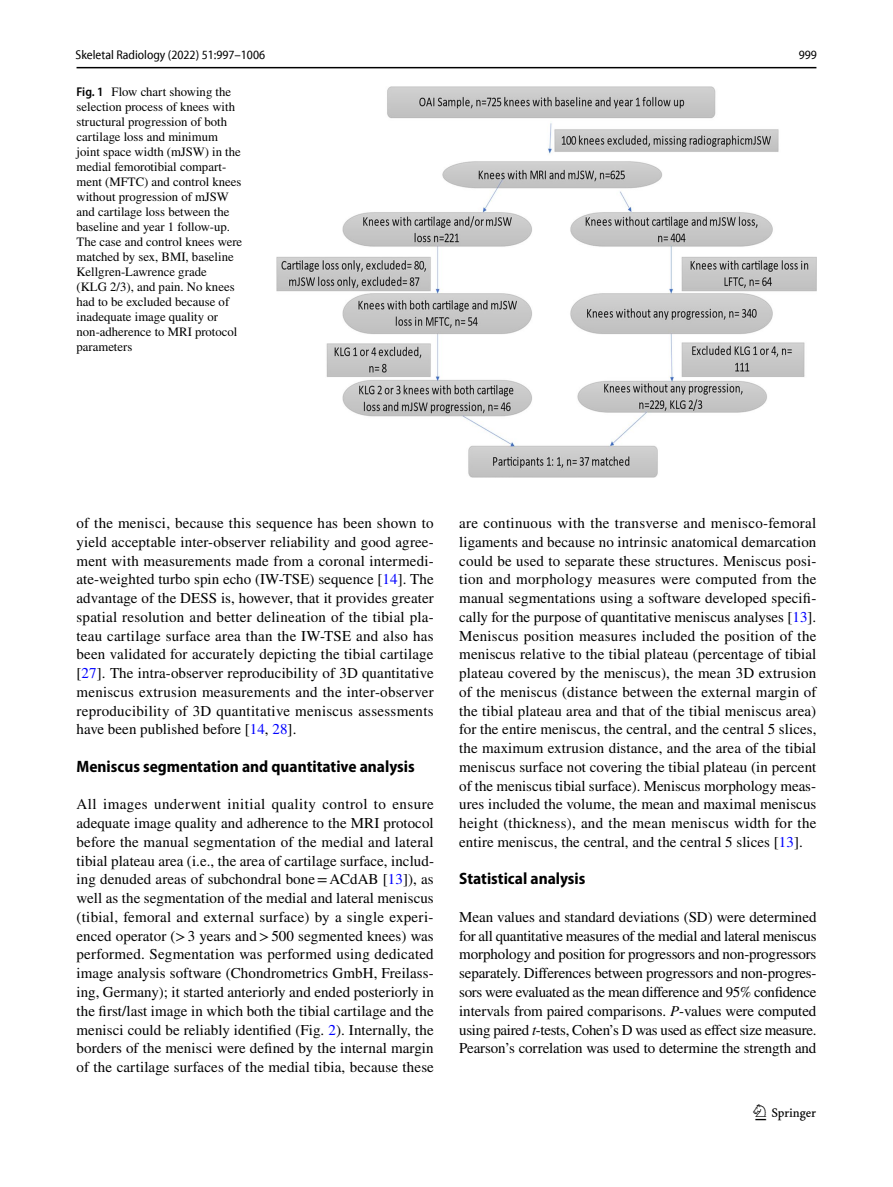
<style>
.page{position:relative;width:893px;height:1187px;background:#fff}
.page>*{position:absolute;margin:0;border:0;box-sizing:border-box;transform-origin:0 0}
.t1{font:22.5px "Springnew Regular 3";color:#000}
.t2{font:700 semi-condensed 16.5px "Myriad Pro";color:#000}
.t3{font:15px/18.8px "STIX";letter-spacing:.005em;color:#000;text-align:justify}
.t4{font:12.75px/15px "STIX";color:#000}
.t5{font:semi-condensed 12.75px "Myriad Pro Unic";color:#000}
.s1{font-family:"Myriad Pro";font-weight:600;font-stretch:semi-condensed}
.s2{color:#00f}
.s3{font-style:italic}
</style>
<div class="page">
<hr style="left:77px;top:67px;width:739px;height:1px;background:#000">
<img style="left:276px;top:87px;width:540px;height:390px">
<p class="t5" style="left:76px;top:50px;width:191px">Skeletal Radiology (2022) 51:997–1006</p>
<p class="t5" style="left:799px;top:50px;width:20px">999</p>
<p class="t4" style="left:77px;top:85px;width:167px"><span class="s1">Fig. 1</span> Flow chart showing the selection process of knees with structural progression of both cartilage loss and minimum joint space width (mJSW) in the medial femorotibial compart&shy;ment (MFTC) and control knees without progression of mJSW and cartilage loss between the baseline and year 1 follow-up.<br>The case and control knees were matched by sex, BMI, baseline<br>Kellgren-Lawrence grade<br>(KLG 2/3), and pain. No knees had to be excluded because of inadequate image quality or non-adherence to MRI protocol parameters</p>
<p class="t3" style="left:77px;top:514px;width:359px">of the menisci, because this sequence has been shown to yield acceptable inter-observer reliability and good agree&shy;ment with measurements made from a coronal intermedi&shy;ate-weighted turbo spin echo (IW-TSE) sequence [<span class="s2">14</span>]. The advantage of the DESS is, however, that it provides greater spatial resolution and better delineation of the tibial pla&shy;teau cartilage surface area than the IW-TSE and also has been validated for accurately depicting the tibial cartilage [<span class="s2">27</span>]. The intra-observer reproducibility of 3D quantitative meniscus extrusion measurements and the inter-observer reproducibility of 3D quantitative meniscus assessments have been published before [<span class="s2">14</span>, <span class="s2">28</span>].</p>
<p class="t2" style="left:77px;top:757px;width:340px">Meniscus segmentation and quantitative analysis</p>
<p class="t3" style="left:77px;top:796px;width:359px">All images underwent initial quality control to ensure adequate image quality and adherence to the MRI protocol before the manual segmentation of the medial and lateral tibial plateau area (i.e., the area of cartilage surface, includ&shy;ing denuded areas of subchondral bone=ACdAB [<span class="s2">13</span>]), as well as the segmentation of the medial and lateral meniscus (tibial, femoral and external surface) by a single experi&shy;enced operator (&gt;3 years and&gt;500 segmented knees) was performed. Segmentation was performed using dedicated image analysis software (Chondrometrics GmbH, Freilass&shy;ing, Germany); it started anteriorly and ended posteriorly in the first/last image in which both the tibial cartilage and the menisci could be reliably identified (Fig. <span class="s2">2</span>). Internally, the borders of the menisci were defined by the internal margin of the cartilage surfaces of the medial tibia, because these</p>
<p class="t3" style="left:459px;top:514px;width:359px">are continuous with the transverse and menisco-femoral ligaments and because no intrinsic anatomical demarcation could be used to separate these structures. Meniscus posi&shy;tion and morphology measures were computed from the manual segmentations using a software developed specifi&shy;cally for the purpose of quantitative meniscus analyses [<span class="s2">13</span>].<br>Meniscus position measures included the position of the meniscus relative to the tibial plateau (percentage of tibial plateau covered by the meniscus), the mean 3D extrusion of the meniscus (distance between the external margin of the tibial plateau area and that of the tibial meniscus area) for the entire meniscus, the central, and the central 5 slices, the maximum extrusion distance, and the area of the tibial meniscus surface not covering the tibial plateau (in percent of the meniscus tibial surface). Meniscus morphology meas&shy;ures included the volume, the mean and maximal meniscus height (thickness), and the mean meniscus width for the entire meniscus, the central, and the central 5 slices [<span class="s2">13</span>].</p>
<p class="t2" style="left:459px;top:869px;width:128px">Statistical analysis</p>
<p class="t3" style="left:459px;top:908px;width:359px">Mean values and standard deviations (SD) were determined for all quantitative measures of the medial and lateral meniscus morphology and position for progressors and non-progressors separately. Differences between progressors and non-progres&shy;sors were evaluated as the mean difference and 95% confidence intervals from paired comparisons. <span class="s3">P</span>-values were computed using paired <span class="s3">t</span>-tests, Cohen’s D was used as effect size measure.<br>Pearson’s correlation was used to determine the strength and</p>
<h1 class="t1" style="left:755px;top:1104px;width:62px">1 3</h1>
</div>
